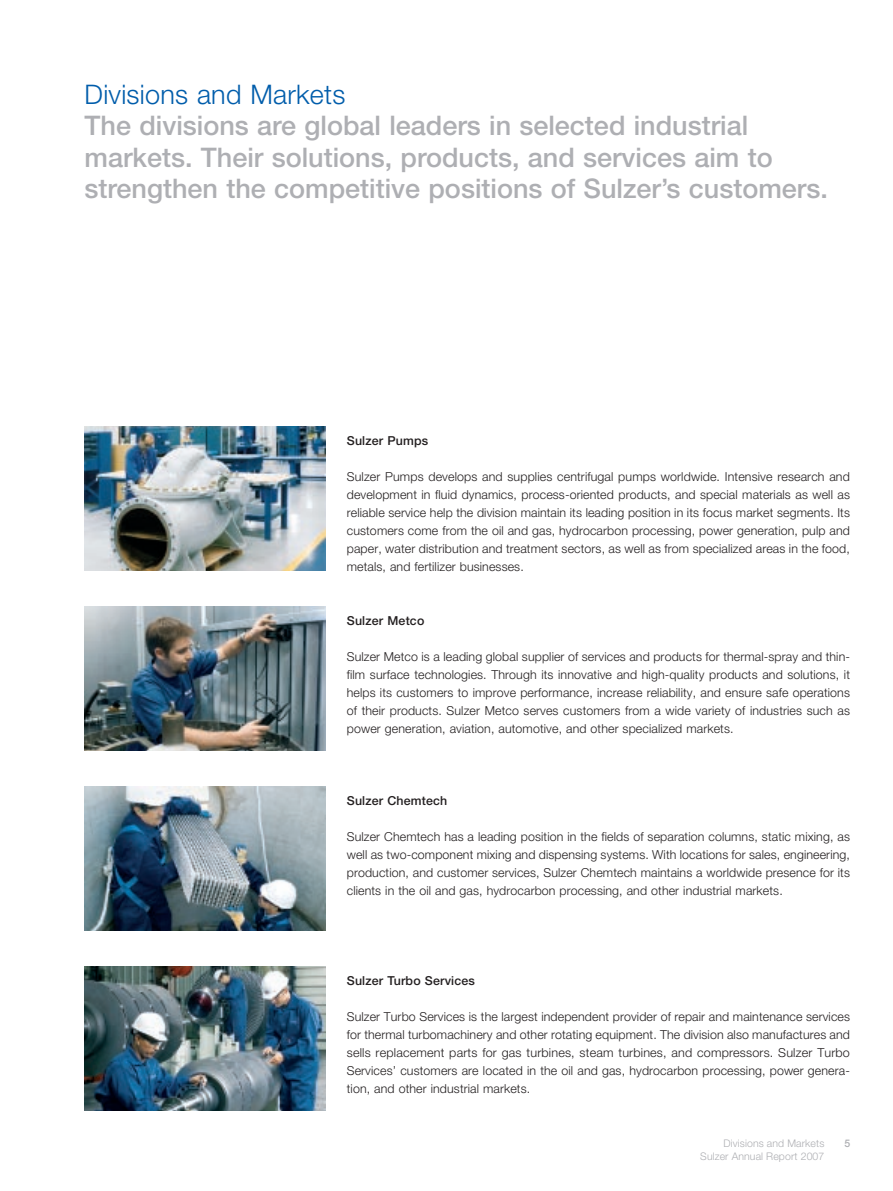
<style>
.page{position:relative;width:893px;height:1191px;background:#fff}
.page>*{position:absolute;margin:0;border:0;box-sizing:border-box;transform-origin:0 0}
.t1{font:500 27px/31.5px "Helvetica Neue LT Std";color:#aeafb3}
.t2{font:300 27px "Helvetica Neue LT Std";letter-spacing:.01em;color:#015dab}
.t3{font:300 12.3px/18px "Helvetica Neue LT Std";letter-spacing:.01em;color:#231f20;text-align:justify}
.t4{font:500 12.3px "Helvetica Neue LT Std";letter-spacing:.015em;color:#231f20}
.t5{font:300 10.5px "Helvetica Neue LT Std";letter-spacing:.01em;color:#aeafb3}
</style>
<div class="page">
<img style="left:85px;top:427px;width:241px;height:144px">
<img style="left:85px;top:787px;width:241px;height:144px">
<img style="left:85px;top:607px;width:241px;height:144px">
<img style="left:85px;top:967px;width:241px;height:144px">
<h1 class="t2" style="left:85px;top:78px;width:262px">Divisions and Markets</h1>
<h1 class="t1" style="left:85px;top:110px;width:745px">The divisions are global leaders in selected industrial markets. Their solutions, products, and services aim to strengthen the competitive positions of Sulzer’s customers.</h1>
<p class="t4" style="left:347px;top:433px;width:83px">Sulzer Pumps</p>
<p class="t3" style="left:347px;top:467px;width:505px">Sulzer Pumps develops and supplies centrifugal pumps worldwide. Intensive research and development in fluid dynamics, process-oriented products, and special materials as well as reliable service help the division maintain its leading position in its focus market segments. Its customers come from the oil and gas, hydrocarbon processing, power generation, pulp and paper, water distribution and treatment sectors, as well as from specialized areas in the food, metals, and fertilizer businesses.</p>
<p class="t4" style="left:347px;top:613px;width:79px">Sulzer Metco</p>
<p class="t3" style="left:347px;top:647px;width:505px">Sulzer Metco is a leading global supplier of services and products for thermal-spray and thin&shy;film surface technologies. Through its innovative and high-quality products and solutions, it helps its customers to improve performance, increase reliability, and ensure safe operations of their products. Sulzer Metco serves customers from a wide variety of industries such as power generation, aviation, automotive, and other specialized markets.</p>
<p class="t4" style="left:347px;top:793px;width:102px">Sulzer Chemtech</p>
<p class="t3" style="left:347px;top:827px;width:505px">Sulzer Chemtech has a leading position in the fields of separation columns, static mixing, as well as two-component mixing and dispensing systems. With locations for sales, engineering, production, and customer services, Sulzer Chemtech maintains a worldwide presence for its clients in the oil and gas, hydrocarbon processing, and other industrial markets.</p>
<p class="t4" style="left:347px;top:973px;width:130px">Sulzer Turbo Services</p>
<p class="t3" style="left:347px;top:1007px;width:505px">Sulzer Turbo Services is the largest independent provider of repair and maintenance services for thermal turbomachinery and other rotating equipment. The division also manufactures and sells replacement parts for gas turbines, steam turbines, and compressors. Sulzer Turbo Services’ customers are located in the oil and gas, hydrocarbon processing, power genera&shy;tion, and other industrial markets.</p>
<p class="t5" style="left:723px;top:1137px;width:102px">Divisions and Markets</p>
<p class="t5" style="left:700px;top:1150px;width:126px">Sulzer Annual Report 2007</p>
</div>
